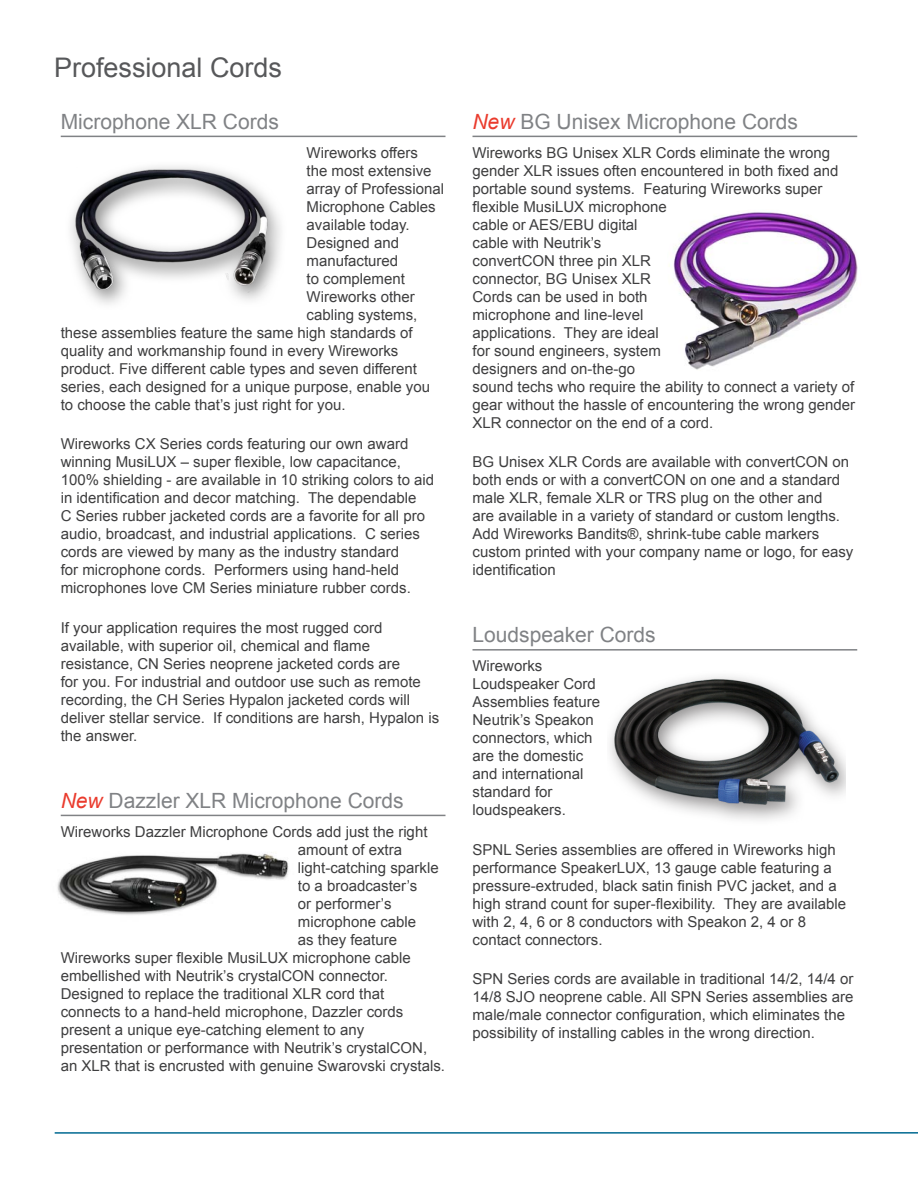
<style>
.page{position:relative;width:918px;height:1188px;background:#fff}
.page>*{position:absolute;margin:0;border:0;box-sizing:border-box;transform-origin:0 0}
.TITLE_-_Front{font:27px "Arial";color:#57585a}
.Front_-_Body_Text{font:21px "Arial";color:#808285}
.Body_Text{font:15px/18px "Arial";color:#3e3e3f}
.s1{font-style:italic;color:#ea3b2d}
</style>
<div class="page">
<hr style="left:55px;top:1132px;width:863px;height:2px;background:#006991">
<hr style="left:61px;top:136px;width:385px;height:1px;background:#808285">
<hr style="left:61px;top:815px;width:385px;height:1px;background:#808285">
<hr style="left:472px;top:136px;width:385px;height:1px;background:#808285">
<hr style="left:472px;top:649px;width:385px;height:2px;background:#808285">
<img style="left:57px;top:853px;width:232px;height:62px">
<img style="left:669px;top:212px;width:189px;height:158px">
<img style="left:70px;top:166px;width:211px;height:139px">
<img style="left:610px;top:676px;width:235px;height:144px">
<p class="TITLE_-_Front" style="left:54px;top:49px;width:230px">Professional Cords</p>
<p class="Front_-_Body_Text" style="left:61px;top:108px;width:220px">Microphone XLR Cords</p>
<p class="Body_Text" style="left:307px;top:144px;width:113px">Wireworks offers</p>
<p class="Body_Text" style="left:307px;top:162px;width:127px">the most extensive</p>
<p class="Body_Text" style="left:307px;top:180px;width:139px">array of Professional</p>
<p class="Body_Text" style="left:307px;top:198px;width:131px">Microphone Cables</p>
<p class="Body_Text" style="left:307px;top:216px;width:105px">available today.</p>
<p class="Body_Text" style="left:307px;top:234px;width:94px">Designed and</p>
<p class="Body_Text" style="left:307px;top:252px;width:93px">manufactured</p>
<p class="Body_Text" style="left:307px;top:270px;width:100px">to complement</p>
<p class="Body_Text" style="left:307px;top:288px;width:110px">Wireworks other</p>
<p class="Body_Text" style="left:307px;top:306px;width:112px">cabling systems,</p>
<p class="Body_Text" style="left:61px;top:324px;width:353px">these assemblies feature the same high standards of</p>
<p class="Body_Text" style="left:61px;top:342px;width:339px">quality and workmanship found in every Wireworks</p>
<p class="Body_Text" style="left:61px;top:360px;width:358px">product. Five different cable types and seven different</p>
<p class="Body_Text" style="left:61px;top:378px;width:371px">series, each designed for a unique purpose, enable you</p>
<p class="Body_Text" style="left:61px;top:396px;width:286px">to choose the cable that’s just right for you.</p>
<p class="Body_Text" style="left:61px;top:435px;width:375px">Wireworks CX Series cords featuring our own award winning MusiLUX – super flexible, low capacitance, 100% shielding - are available in 10 striking colors to aid in identification and decor matching. The dependable<br>C Series rubber jacketed cords are a favorite for all pro audio, broadcast, and industrial applications. C series cords are viewed by many as the industry standard<br>for microphone cords. Performers using hand-held microphones love CM Series miniature rubber cords.</p>
<p class="Body_Text" style="left:61px;top:619px;width:380px">If your application requires the most rugged cord available, with superior oil, chemical and flame resistance, CN Series neoprene jacketed cords are<br>for you. For industrial and outdoor use such as remote recording, the CH Series Hypalon jacketed cords will deliver stellar service. If conditions are harsh, Hypalon is the answer.</p>
<p class="Front_-_Body_Text" style="left:61px;top:787px;width:345px"><span class="s1">New</span> Dazzler XLR Microphone Cords</p>
<p class="Body_Text" style="left:61px;top:823px;width:368px">Wireworks Dazzler Microphone Cords add just the right</p>
<p class="Body_Text" style="left:298px;top:841px;width:106px">amount of extra</p>
<p class="Body_Text" style="left:298px;top:859px;width:142px">light-catching sparkle</p>
<p class="Body_Text" style="left:298px;top:877px;width:121px">to a broadcaster’s</p>
<p class="Body_Text" style="left:298px;top:895px;width:95px">or performer’s</p>
<p class="Body_Text" style="left:298px;top:913px;width:120px">microphone cable</p>
<p class="Body_Text" style="left:298px;top:931px;width:101px">as they feature</p>
<p class="Body_Text" style="left:61px;top:949px;width:352px">Wireworks super flexible MusiLUX microphone cable</p>
<p class="Body_Text" style="left:61px;top:967px;width:329px">embellished with Neutrik’s crystalCON connector.</p>
<p class="Body_Text" style="left:61px;top:985px;width:325px">Designed to replace the traditional XLR cord that</p>
<p class="Body_Text" style="left:61px;top:1003px;width:344px">connects to a hand-held microphone, Dazzler cords</p>
<p class="Body_Text" style="left:61px;top:1021px;width:305px">present a unique eye-catching element to any</p>
<p class="Body_Text" style="left:61px;top:1039px;width:368px">presentation or performance with Neutrik’s crystalCON,</p>
<p class="Body_Text" style="left:61px;top:1057px;width:386px">an XLR that is encrusted with genuine Swarovski crystals.</p>
<p class="Front_-_Body_Text" style="left:472px;top:108px;width:327px"><span class="s1">New</span> BG Unisex Microphone Cords</p>
<p class="Body_Text" style="left:472px;top:144px;width:384px">Wireworks BG Unisex XLR Cords eliminate the wrong gender XLR issues often encountered in both fixed and portable sound systems. Featuring Wireworks super flexible MusiLUX microphone<br>cable or AES/EBU digital<br>cable with Neutrik’s<br>convertCON three pin XLR<br>connector, BG Unisex XLR<br>Cords can be used in both<br>microphone and line-level<br>applications. They are ideal<br>for sound engineers, system<br>designers and on-the-go<br>sound techs who require the ability to connect a variety of gear without the hassle of encountering the wrong gender XLR connector on the end of a cord.</p>
<p class="Body_Text" style="left:472px;top:453px;width:382px">BG Unisex XLR Cords are available with convertCON on both ends or with a convertCON on one and a standard male XLR, female XLR or TRS plug on the other and<br>are available in a variety of standard or custom lengths.<br>Add Wireworks Bandits®, shrink-tube cable markers custom printed with your company name or logo, for easy identification</p>
<p class="Front_-_Body_Text" style="left:472px;top:621px;width:185px">Loudspeaker Cords</p>
<p class="Body_Text" style="left:472px;top:657px;width:129px">Wireworks<br>Loudspeaker Cord<br>Assemblies feature<br>Neutrik’s Speakon connectors, which are the domestic and international standard for loudspeakers.</p>
<p class="Body_Text" style="left:472px;top:841px;width:375px">SPNL Series assemblies are offered in Wireworks high performance SpeakerLUX, 13 gauge cable featuring a pressure-extruded, black satin finish PVC jacket, and a high strand count for super-flexibility. They are available with 2, 4, 6 or 8 conductors with Speakon 2, 4 or 8 contact connectors.</p>
<p class="Body_Text" style="left:472px;top:970px;width:383px">SPN Series cords are available in traditional 14/2, 14/4 or 14/8 SJO neoprene cable. All SPN Series assemblies are male/male connector configuration, which eliminates the possibility of installing cables in the wrong direction.</p>
</div>
